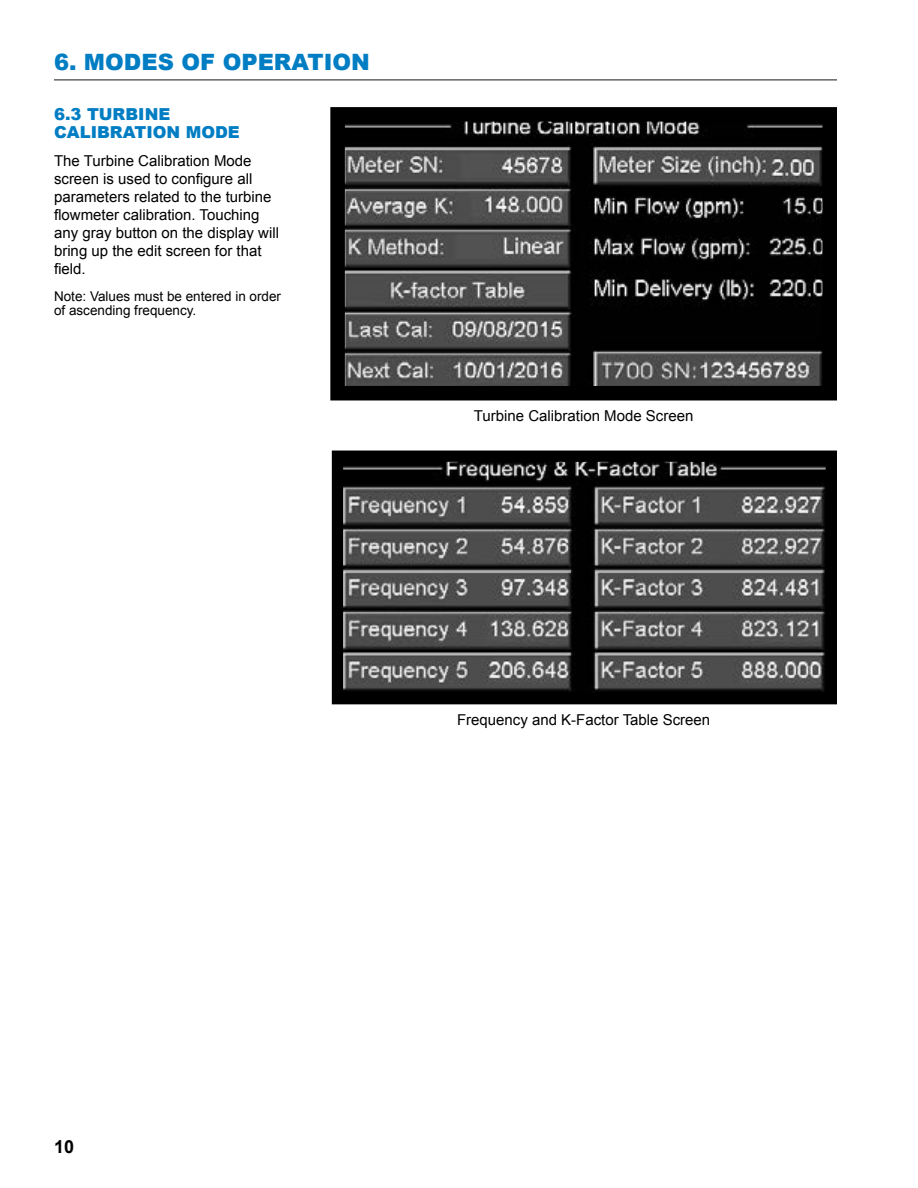
<style>
.page{position:relative;width:918px;height:1188px;background:#fff}
.page>*{position:absolute;margin:0;border:0;box-sizing:border-box;transform-origin:0 0}
.t1{font:900 22.5px "Arial";color:#007dc3}
.t2{font:700 18px "Arial";color:#000}
.t3{font:900 16.5px/18px "Arial";color:#007dc3}
.t4{font:15px/18px "Arial";color:#000}
.t5{font:13.5px/13.5px "Arial";color:#000}
</style>
<div class="page">
<hr style="left:54px;top:79px;width:783px;height:2px;background:#636466">
<img style="left:346px;top:123px;width:475px;height:261px">
<div style="left:330px;top:107px;width:507px;height:293px;border:15px solid #000"></div>
<img style="left:344px;top:463px;width:481px;height:229px">
<div style="left:332px;top:451px;width:505px;height:253px;border:11px solid #000"></div>
<h1 class="t1" style="left:54px;top:46px;width:317px">6. MODES OF OPERATION</h1>
<p class="t3" style="left:54px;top:104px;width:187px">6.3 TURBINE<br>CALIBRATION MODE</p>
<p class="t4" style="left:54px;top:152px;width:227px">The Turbine Calibration Mode screen is used to configure all parameters related to the turbine flowmeter calibration. Touching any gray button on the display will bring up the edit screen for that field.</p>
<p class="t5" style="left:54px;top:290px;width:229px">Note: Values must be entered in order of ascending frequency.</p>
<p class="t4" style="left:474px;top:407px;width:221px">Turbine Calibration Mode Screen</p>
<p class="t4" style="left:457px;top:711px;width:255px">Frequency and K-Factor Table Screen</p>
<p class="t2" style="left:54px;top:1135px;width:22px">10</p>
</div>
